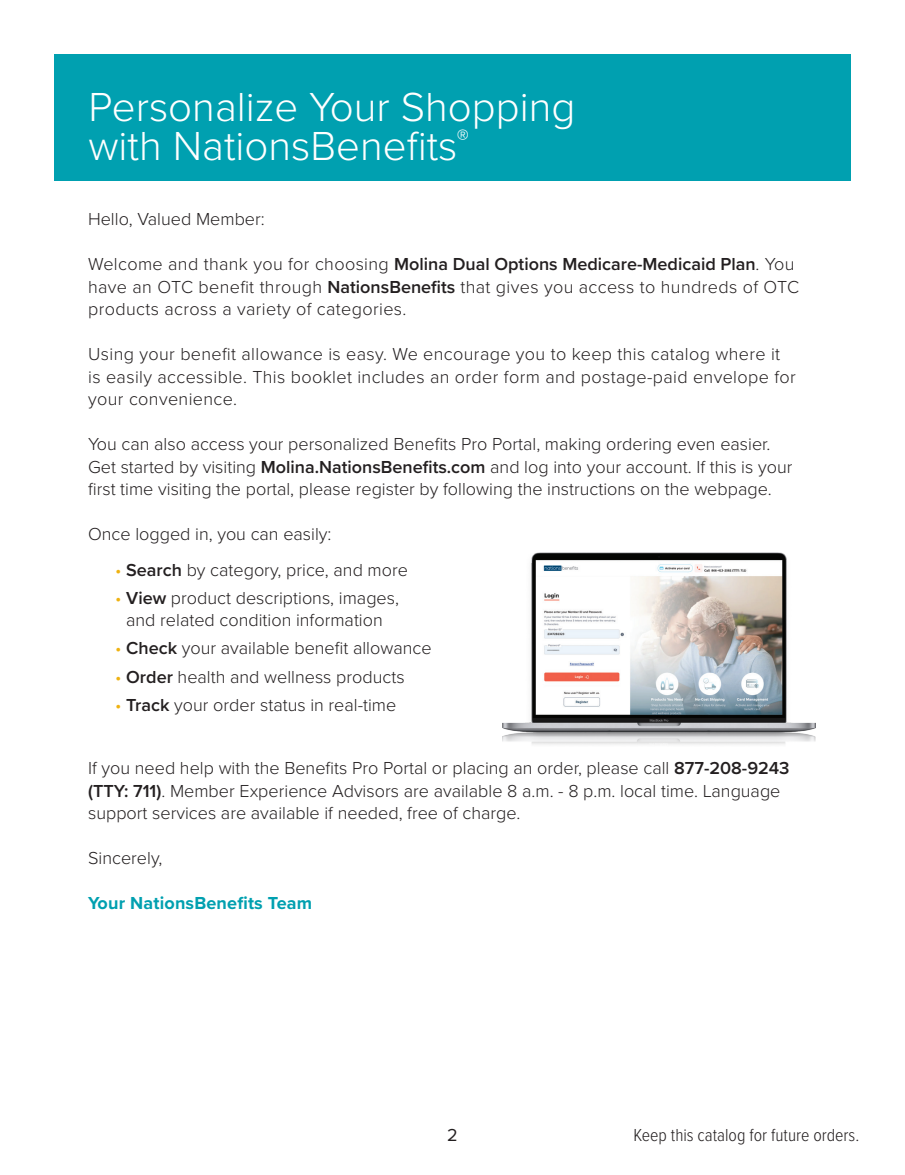
<style>
.page{position:relative;width:905px;height:1175px;background:#fff}
.page>*{position:absolute;margin:0;border:0;box-sizing:border-box;transform-origin:0 0}
.t1{font:300 42px/39px "Proxima Nova";color:#fff}
.t2{font:300 18px/22.5px "Proxima Nova";color:#231f20}
.t3{font:300 18px/22.5px "Proxima Nova";letter-spacing:.02em;color:#231f20}
.t4{font:300 18px "Proxima Nova Cond";color:#231f20}
.t5{font:700 18px "Proxima Nova";letter-spacing:.01em;color:#00a0b0}
.t6{font:18px "Proxima Nova";color:#231f20}
.s1{font-weight:600}
.s2{color:#efb211}
</style>
<div class="page">
<div style="left:54px;top:54px;width:796px;height:126px;background:#00a0b0"></div>
<img style="left:502px;top:552px;width:313px;height:193px">
<h2 class="t1" style="left:88px;top:85px;width:488px">Personalize Your Shopping with NationsBenefits<sup>®</sup></h2>
<p class="t2" style="left:88px;top:207px;width:178px">Hello, Valued Member:</p>
<p class="t3" style="left:88px;top:252px;width:712px">Welcome and thank you for choosing <span class="s1">Molina Dual Options Medicare-Medicaid Plan</span>. You have an OTC benefit through <span class="s1">NationsBenefits</span> that gives you access to hundreds of OTC products across a variety of categories.</p>
<p class="t3" style="left:88px;top:342px;width:709px">Using your benefit allowance is easy. We encourage you to keep this catalog where it is easily accessible. This booklet includes an order form and postage-paid envelope for your convenience.</p>
<p class="t2" style="left:88px;top:432px;width:705px">You can also access your personalized Benefits Pro Portal, making ordering even easier.<br>Get started by visiting <span class="s1">Molina.NationsBenefits.com</span> and log into your account. If this is your first time visiting the portal, please register by following the instructions on the webpage.</p>
<p class="t2" style="left:88px;top:522px;width:245px">Once logged in, you can easily:</p>
<p class="t2" style="left:115px;top:557px;width:294px"><span class="s2">•</span> <span class="s1">Search</span> by category, price, and more</p>
<p class="t2" style="left:115px;top:586px;width:285px;line-height:21.8px;text-align:center"><span class="s2">•</span> <span class="s1">View</span> product descriptions, images, and related condition information</p>
<p class="t2" style="left:115px;top:636px;width:318px"><span class="s2">•</span> <span class="s1">Check</span> your available benefit allowance</p>
<p class="t2" style="left:115px;top:664px;width:291px"><span class="s2">•</span> <span class="s1">Order</span> health and wellness products</p>
<p class="t2" style="left:115px;top:693px;width:283px"><span class="s2">•</span> <span class="s1">Track</span> your order status in real-time</p>
<p class="t2" style="left:88px;top:756px;width:703px">If you need help with the Benefits Pro Portal or placing an order, please call <span class="s1">877-208-9243 (TTY: 711)</span>. Member Experience Advisors are available 8 a.m. - 8 p.m. local time. Language support services are available if needed, free of charge.</p>
<p class="t2" style="left:88px;top:846px;width:76px">Sincerely,</p>
<p class="t5" style="left:88px;top:890px;width:225px">Your NationsBenefits Team</p>
<p class="t6" style="left:447px;top:1121px;width:12px">2</p>
<p class="t4" style="left:633px;top:1121px;width:227px">Keep this catalog for future orders.</p>
</div>
